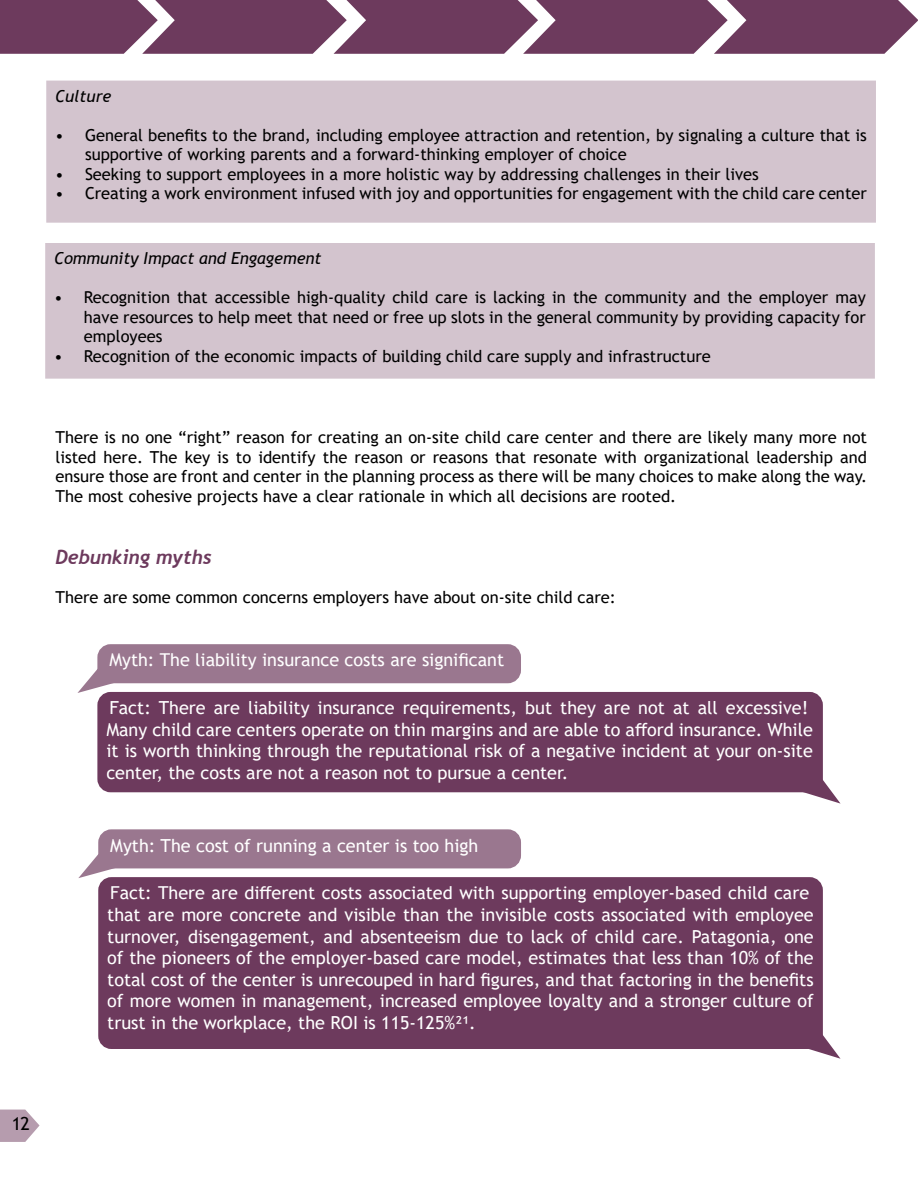
<style>
.page{position:relative;width:918px;height:1188px;background:#fff}
.page>*{position:absolute;margin:0;border:0;box-sizing:border-box;transform-origin:0 0}
.t1{font:italic 700 19.5px "Trebuchet";color:#6d3a5d}
.t2{font:18px/21.6px "Trebuchet MS";color:#fff}
.t3{font:18px "Trebuchet MS";color:#000}
.t4{font:16.5px/19.5px "Trebuchet MS";color:#000;text-align:justify}
.t5{font:italic 16.5px "Trebuchet MS";color:#000}
</style>
<div class="page">
<div style="left:46px;top:80px;width:830px;height:143px;background:#d3c4ce"></div>
<div style="left:45px;top:243px;width:830px;height:136px;background:#d3c4ce"></div>
<div style="left:102px;top:649px;width:415px;height:30px;background:#9a778f;border-radius:9px"></div>
<div style="left:97px;top:644px;width:424px;height:39px;border:9px solid #9a778f;border-radius:9px"></div>
<div style="left:102px;top:696px;width:716px;height:92px;background:#6d3a5d;border-radius:9px"></div>
<div style="left:97px;top:692px;width:726px;height:100px;border:9px solid #6d3a5d;border-radius:9px"></div>
<svg style="left:801px;top:779px;width:40px;height:25px"></svg>
<svg style="left:77px;top:668px;width:45px;height:25px"></svg>
<div style="left:103px;top:834px;width:414px;height:30px;background:#9a778f;border-radius:9px"></div>
<div style="left:98px;top:829px;width:423px;height:39px;border:9px solid #9a778f;border-radius:9px"></div>
<div style="left:103px;top:882px;width:715px;height:163px;background:#6d3a5d;border-radius:9px"></div>
<div style="left:98px;top:877px;width:725px;height:172px;border:9px solid #6d3a5d;border-radius:9px"></div>
<svg style="left:78px;top:853px;width:44px;height:25px"></svg>
<svg style="left:801px;top:1034px;width:40px;height:25px"></svg>
<svg style="left:0;top:1110px;width:40px;height:32px"></svg>
<svg style="left:0;top:0;width:918px;height:54px"></svg>
<p class="t5" style="left:55px;top:86px;width:58px">Culture</p>
<p class="t4" style="left:85px;top:125px;width:783px;text-indent:-30px">• General benefits to the brand, including employee attraction and retention, by signaling a culture that is supportive of working parents and a forward-thinking employer of choice</p>
<p class="t4" style="left:55px;top:164px;width:705px">• Seeking to support employees in a more holistic way by addressing challenges in their lives</p>
<p class="t4" style="left:55px;top:184px;width:813px">• Creating a work environment infused with joy and opportunities for engagement with the child care center</p>
<p class="t5" style="left:54px;top:248px;width:269px">Community Impact and Engagement</p>
<p class="t4" style="left:84px;top:288px;width:783px;text-indent:-30px">• Recognition that accessible high-quality child care is lacking in the community and the employer may have resources to help meet that need or free up slots in the general community by providing capacity for employees</p>
<p class="t4" style="left:54px;top:346px;width:658px">• Recognition of the economic impacts of building child care supply and infrastructure</p>
<p class="t4" style="left:55px;top:427px;width:813px">There is no one “right” reason for creating an on-site child care center and there are likely many more not listed here. The key is to identify the reason or reasons that resonate with organizational leadership and ensure those are front and center in the planning process as there will be many choices to make along the way.<br>The most cohesive projects have a clear rationale in which all decisions are rooted.</p>
<p class="t1" style="left:55px;top:545px;width:158px">Debunking myths</p>
<p class="t4" style="left:55px;top:587px;width:562px">There are some common concerns employers have about on-site child care:</p>
<p class="t2" style="left:109px;top:649px;width:396px">Myth: The liability insurance costs are significant</p>
<p class="t2" style="left:106px;top:697px;width:708px">Fact: There are liability insurance requirements, but they are not at all excessive!<br>Many child care centers operate on thin margins and are able to afford insurance. While it is worth thinking through the reputational risk of a negative incident at your on-site center, the costs are not a reason not to pursue a center.</p>
<p class="t2" style="left:110px;top:834px;width:370px">Myth: The cost of running a center is too high</p>
<p class="t2" style="left:107px;top:882px;width:708px">Fact: There are different costs associated with supporting employer-based child care that are more concrete and visible than the invisible costs associated with employee turnover, disengagement, and absenteeism due to lack of child care. Patagonia, one of the pioneers of the employer-based care model, estimates that less than 10% of the total cost of the center is unrecouped in hard figures, and that factoring in the benefits of more women in management, increased employee loyalty and a stronger culture of trust in the workplace, the ROI is 115-125%21.</p>
<p class="t3" style="left:12px;top:1113px;width:20px">12</p>
</div>
